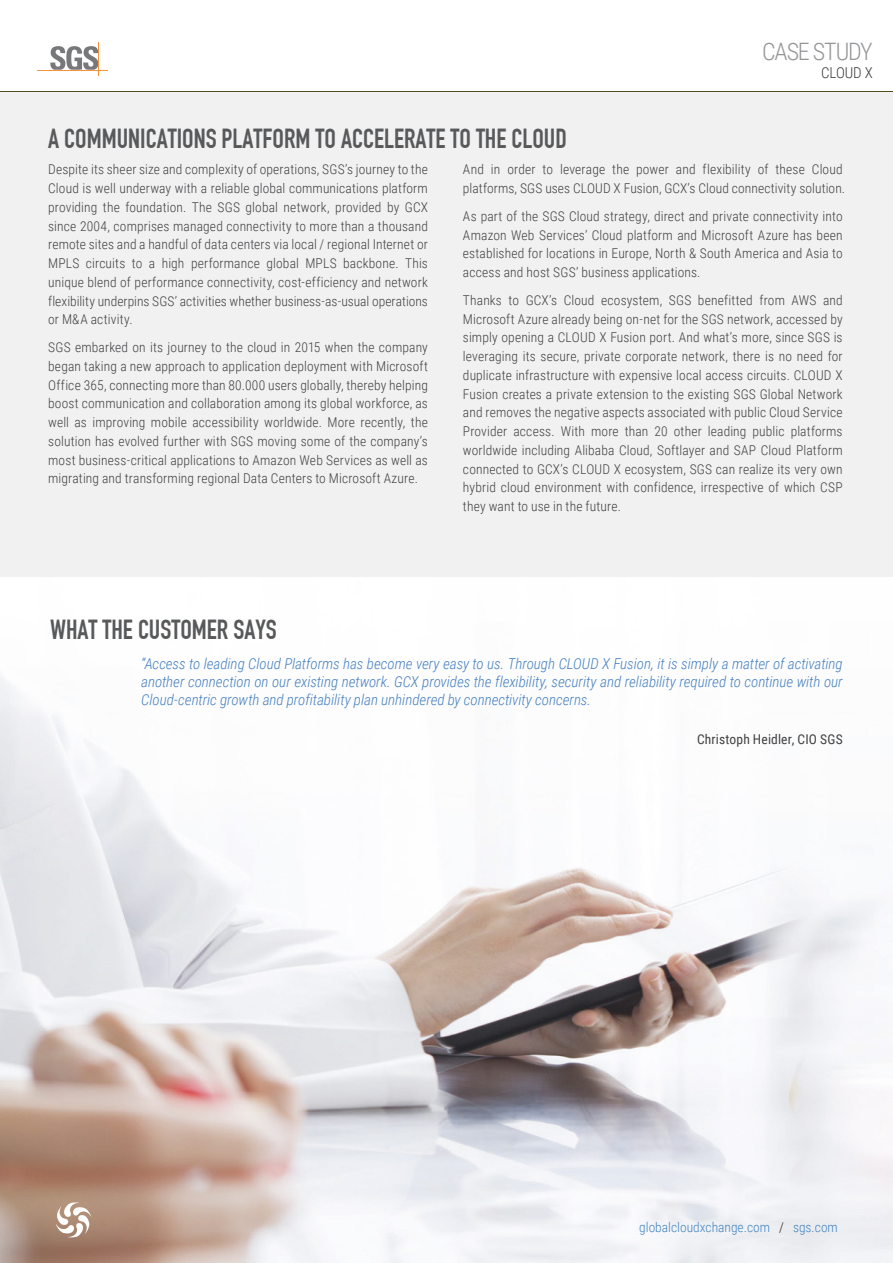
<style>
.page{position:relative;width:893px;height:1263px;background:#fff}
.page>*{position:absolute;margin:0;border:0;box-sizing:border-box;transform-origin:0 0}
.t1{font:700 27px "DIN Condensed";color:#58595b}
.t2{font:300 24px "Roboto Condensed";letter-spacing:-.05em;color:#939598}
.t3{font:italic 300 15px/18px "Roboto Condensed";color:#447fc1;text-align:justify}
.t4{font:300 15px "Roboto Condensed";letter-spacing:-.015em;color:#3b3b3c}
.t5{font:300 13.5px/18.8px "Roboto Condensed";letter-spacing:.01em;color:#414042;text-align:justify}
.t6{font:300 13.5px "Roboto Condensed";color:#4283c0}
.t7{font:13.5px "Roboto Condensed";letter-spacing:.015em;color:#414042}
.s1{color:#231f20}
</style>
<div class="page">
<img style="left:0;top:677px;width:893px;height:586px">
<div style="left:0;top:91px;width:893px;height:486px;background:#f1f1f2"></div>
<svg style="left:56px;top:1201px;width:35px;height:37px"></svg>
<hr style="left:0;top:91px;width:893px;height:1px;background:#3f3c02">
<svg style="left:50px;top:46px;width:48px;height:24px"></svg>
<hr style="left:37px;top:70px;width:71px;height:1px;background:#f79239">
<hr style="left:98px;top:42px;width:1px;height:33px;background:#f79239">
<h2 class="t2" style="left:762px;top:35px;width:112px">CASE STUDY</h2>
<p class="t4" style="left:821px;top:62px;width:53px">CLOUD X</p>
<h1 class="t1" style="left:48px;top:123px;width:520px">A COMMUNICATIONS PLATFORM TO ACCELERATE TO THE CLOUD</h1>
<p class="t5" style="left:48px;top:160px;width:381px">Despite its sheer size and complexity of operations, SGS’s journey to the Cloud is well underway with a reliable global communications platform providing the foundation. The SGS global network, provided by GCX since 2004, comprises managed connectivity to more than a thousand remote sites and a handful of data centers via local / regional Internet or MPLS circuits to a high performance global MPLS backbone. This unique blend of performance connectivity, cost-efficiency and network flexibility underpins SGS’ activities whether business-as-usual operations or M&amp;A activity.</p>
<p class="t5" style="left:48px;top:337px;width:381px">SGS embarked on its journey to the cloud in 2015 when the company began taking a new approach to application deployment with Microsoft Office 365, connecting more than 80.000 users globally, thereby helping boost communication and collaboration among its global workforce, as well as improving mobile accessibility worldwide. More recently, the solution has evolved further with SGS moving some of the company’s most business-critical applications to Amazon Web Services as well as migrating and transforming regional Data Centers to Microsoft Azure.</p>
<p class="t5" style="left:463px;top:160px;width:384px">And in order to leverage the power and flexibility of these Cloud platforms, SGS uses CLOUD X Fusion, GCX’s Cloud connectivity solution.</p>
<p class="t5" style="left:463px;top:206px;width:381px">As part of the SGS Cloud strategy, direct and private connectivity into Amazon Web Services’ Cloud platform and Microsoft Azure has been established for locations in Europe, North &amp; South America and Asia to access and host SGS’ business applications.</p>
<p class="t5" style="left:463px;top:290px;width:381px">Thanks to GCX’s Cloud ecosystem, SGS benefitted from AWS and Microsoft Azure already being on-net for the SGS network, accessed by simply opening a CLOUD X Fusion port. And what’s more, since SGS is leveraging its secure, private corporate network, there is no need for duplicate infrastructure with expensive local access circuits. CLOUD X Fusion creates a private extension to the existing SGS Global Network and removes the negative aspects associated with public Cloud Service Provider access. With more than 20 other leading public platforms worldwide including Alibaba Cloud, Softlayer and SAP Cloud Platform connected to GCX’s CLOUD X ecosystem, SGS can realize its very own hybrid cloud environment with confidence, irrespective of which CSP they want to use in the future.</p>
<h1 class="t1" style="left:50px;top:614px;width:228px">WHAT THE CUSTOMER SAYS</h1>
<p class="t3" style="left:141px;top:654px;width:703px">“Access to leading Cloud Platforms has become very easy to us. Through CLOUD X Fusion, it is simply a matter of activating another connection on our existing network. GCX provides the flexibility, security and reliability required to continue with our Cloud-centric growth and profitability plan unhindered by connectivity concerns.</p>
<p class="t7" style="left:697px;top:730px;width:147px">Christoph Heidler, CIO SGS</p>
<p class="t6" style="left:639px;top:1218px;width:200px">globalcloudxchange.com <span class="s1">/</span> sgs.com</p>
</div>
